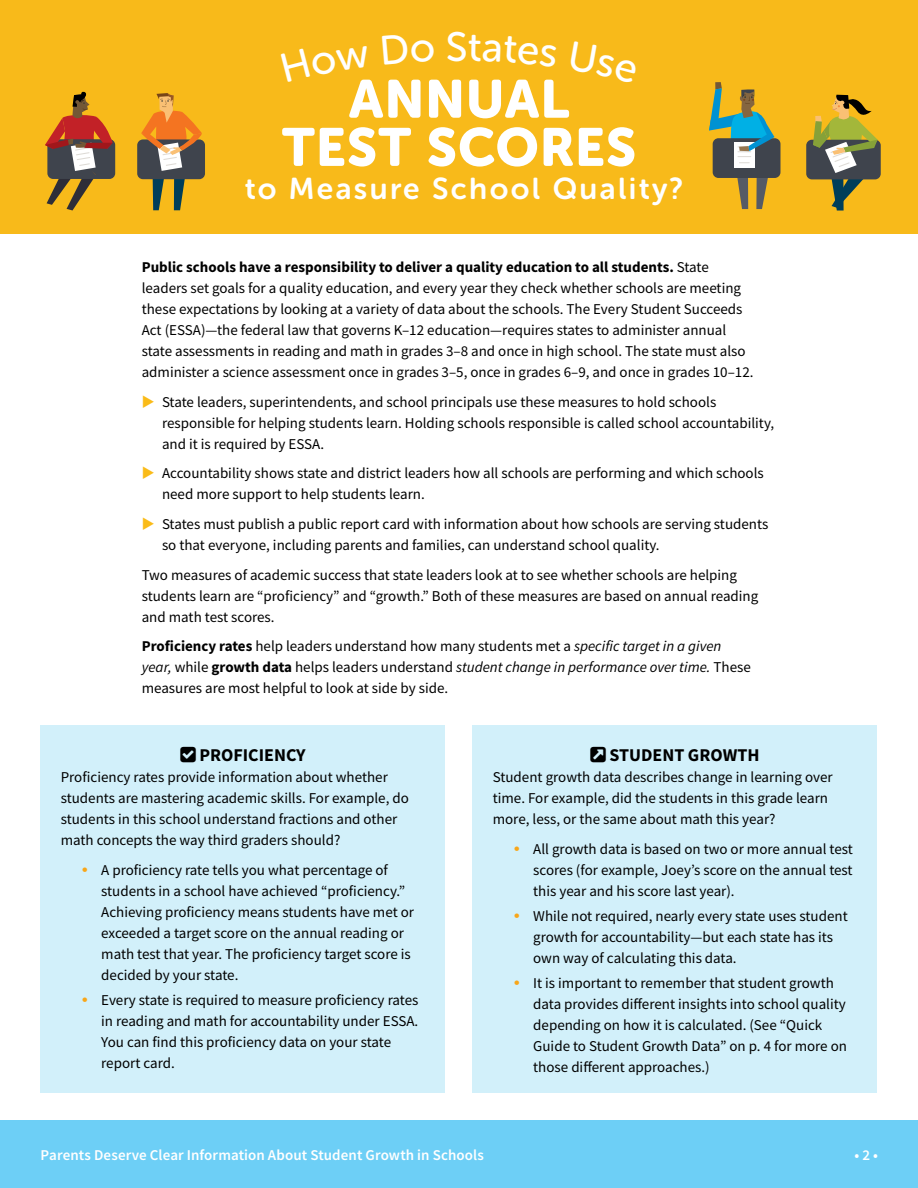
<style>
.page{position:relative;width:918px;height:1188px;background:#fff}
.page>*{position:absolute;margin:0;border:0;box-sizing:border-box;transform-origin:0 0}
.t1{font:53.25px/48.2px "Museo Sans Rounded 900";letter-spacing:.02em;color:#fff;text-align:center}
.t2{font:40.8px "Museo Sans Rounded 500";color:#fff}
.t3{font:30.15px "Museo Sans Rounded 700";letter-spacing:.08em;color:#fff}
.t4{font:700 18px "Source Sans Pro";color:#000}
.t5{font:15px/21px "Source Sans Pro";color:#000}
.t6{font:600 15px "Source Sans Pro";letter-spacing:.005em;color:#fff}
.s1{font-weight:700}
.s2{font-style:italic}
.s3{font-family:"Gotham";font-weight:700;color:#f8a619}
</style>
<div class="page">
<div style="left:0;top:1120px;width:918px;height:68px;background:#6dcff6"></div>
<div style="left:0;top:0;width:918px;height:233px;background:#f8ba1a"></div>
<div style="left:47px;top:139px;width:68px;height:40px;background:#3f444d;border-radius:6px"></div>
<svg style="left:45px;top:91px;width:68px;height:119px"></svg>
<div style="left:806px;top:140px;width:75px;height:39px;background:#3f444d;border-radius:6px"></div>
<svg style="left:813px;top:95px;width:65px;height:116px"></svg>
<div style="left:137px;top:139px;width:68px;height:40px;background:#3f444d;border-radius:6px"></div>
<svg style="left:141px;top:93px;width:61px;height:117px"></svg>
<div style="left:40px;top:725px;width:406px;height:368px;background:#d2f0fa"></div>
<div style="left:472px;top:725px;width:406px;height:368px;background:#d2f0fa"></div>
<div style="left:713px;top:138px;width:67px;height:40px;background:#3f444d;border-radius:6px"></div>
<svg style="left:709px;top:82px;width:66px;height:127px"></svg>
<h2 class="t2" style="left:446px;top:25px;width:24px">S</h2>
<h1 class="t1" style="left:282px;top:75px;width:356px">ANNUAL<br>TEST SCORES</h1>
<h3 class="t3" style="left:245px;top:172px;width:440px">to Measure School Quality?</h3>
<p class="t5" style="left:142px;top:257px;width:613px"><span class="s1">Public schools have a responsibility to deliver a quality education to all students.</span> State leaders set goals for a quality education, and every year they check whether schools are meeting these expectations by looking at a variety of data about the schools. The Every Student Succeeds Act (ESSA)—the federal law that governs K–12 education—requires states to administer annual state assessments in reading and math in grades 3–8 and once in high school. The state must also administer a science assessment once in grades 3–5, once in grades 6–9, and once in grades 10–12.</p>
<p class="t5" style="left:162px;top:391px;width:614px">State leaders, superintendents, and school principals use these measures to hold schools responsible for helping students learn. Holding schools responsible is called school accountability, and it is required by ESSA.</p>
<p class="t5" style="left:162px;top:463px;width:603px">Accountability shows state and district leaders how all schools are performing and which schools need more support to help students learn.</p>
<p class="t5" style="left:162px;top:514px;width:608px">States must publish a public report card with information about how schools are serving students so that everyone, including parents and families, can understand school quality.</p>
<p class="t5" style="left:142px;top:564px;width:618px">Two measures of academic success that state leaders look at to see whether schools are helping students learn are “proficiency” and “growth.” Both of these measures are based on annual reading and math test scores.</p>
<p class="t5" style="left:142px;top:636px;width:611px"><span class="s1">Proficiency rates</span> help leaders understand how many students met a <span class="s2">specific target in a given year,</span> while <span class="s1">growth data</span> helps leaders understand <span class="s2">student change in performance over time.</span> These measures are most helpful to look at side by side.</p>
<p class="t4" style="left:199px;top:743px;width:108px">PROFICIENCY</p>
<p class="t5" style="left:61px;top:767px;width:350px">Proficiency rates provide information about whether students are mastering academic skills. For example, do students in this school understand fractions and other math concepts the way third graders should?</p>
<p class="t5" style="left:101px;top:859px;width:314px;text-indent:-20px"><span class="s3">•</span> A proficiency rate tells you what percentage of students in a school have achieved “proficiency.” Achieving proficiency means students have met or exceeded a target score on the annual reading or math test that year. The proficiency target score is decided by your state.</p>
<p class="t5" style="left:101px;top:990px;width:319px;text-indent:-20px"><span class="s3">•</span> Every state is required to measure proficiency rates in reading and math for accountability under ESSA.<br>You can find this proficiency data on your state report card.</p>
<p class="t4" style="left:609px;top:743px;width:152px">STUDENT GROWTH</p>
<p class="t5" style="left:493px;top:767px;width:341px">Student growth data describes change in learning over time. For example, did the students in this grade learn more, less, or the same about math this year?</p>
<p class="t5" style="left:533px;top:838px;width:321px;text-align:justify;text-indent:-20px"><span class="s3">•</span> All growth data is based on two or more annual test scores (for example, Joey’s score on the annual test this year and his score last year).</p>
<p class="t5" style="left:533px;top:906px;width:316px;text-indent:-20px"><span class="s3">•</span> While not required, nearly every state uses student growth for accountability—but each state has its own way of calculating this data.</p>
<p class="t5" style="left:533px;top:973px;width:315px;text-indent:-20px"><span class="s3">•</span> It is important to remember that student growth data provides different insights into school quality depending on how it is calculated. (See “Quick Guide to Student Growth Data” on p. 4 for more on those different approaches.)</p>
<p class="t6" style="left:40px;top:1145px;width:445px">Parents Deserve Clear Information About Student Growth in Schools</p>
<p class="t6" style="left:855px;top:1145px;width:25px">• 2 •</p>
</div>
